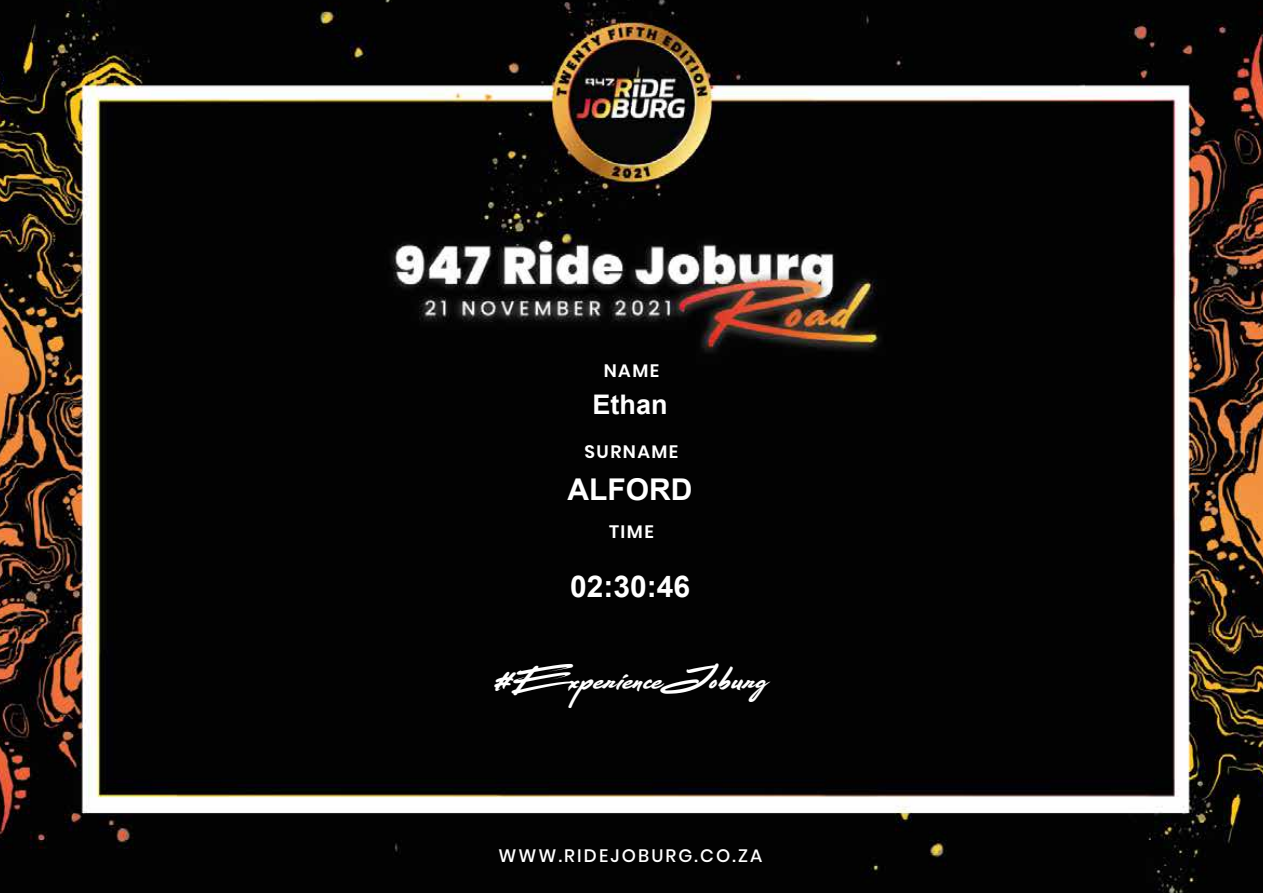
<style>
.page{position:relative;width:1263px;height:893px;background:#fff}
.page>*{position:absolute;margin:0;border:0;box-sizing:border-box;transform-origin:0 0}
.t1{font:700 35.25px "Ready";color:#fff}
.t2{font:700 30px "Arial";color:#fff}
.t3{font:700 27px "Arial";color:#fff}
.t4{font:500 18px "Poppins";letter-spacing:.12em;color:#fff}
.t5{font:600 18px "Poppins";letter-spacing:.08em;color:#fff}
</style>
<div class="page">
<img style="left:0;top:0;width:1263px;height:893px">
<p class="t5" style="left:604px;top:361px;width:57px">NAME</p>
<h3 class="t3" style="left:592px;top:390px;width:76px">Ethan</h3>
<p class="t5" style="left:585px;top:441px;width:95px">SURNAME</p>
<h2 class="t2" style="left:568px;top:473px;width:126px">ALFORD</h2>
<p class="t5" style="left:609px;top:522px;width:46px">TIME</p>
<h2 class="t2" style="left:570px;top:570px;width:122px">02:30:46</h2>
<h1 class="t1" style="left:492px;top:658px;width:276px">#ExperienceJoburg</h1>
<p class="t4" style="left:498px;top:845px;width:265px">WWW.RIDEJOBURG.CO.ZA</p>
</div>
